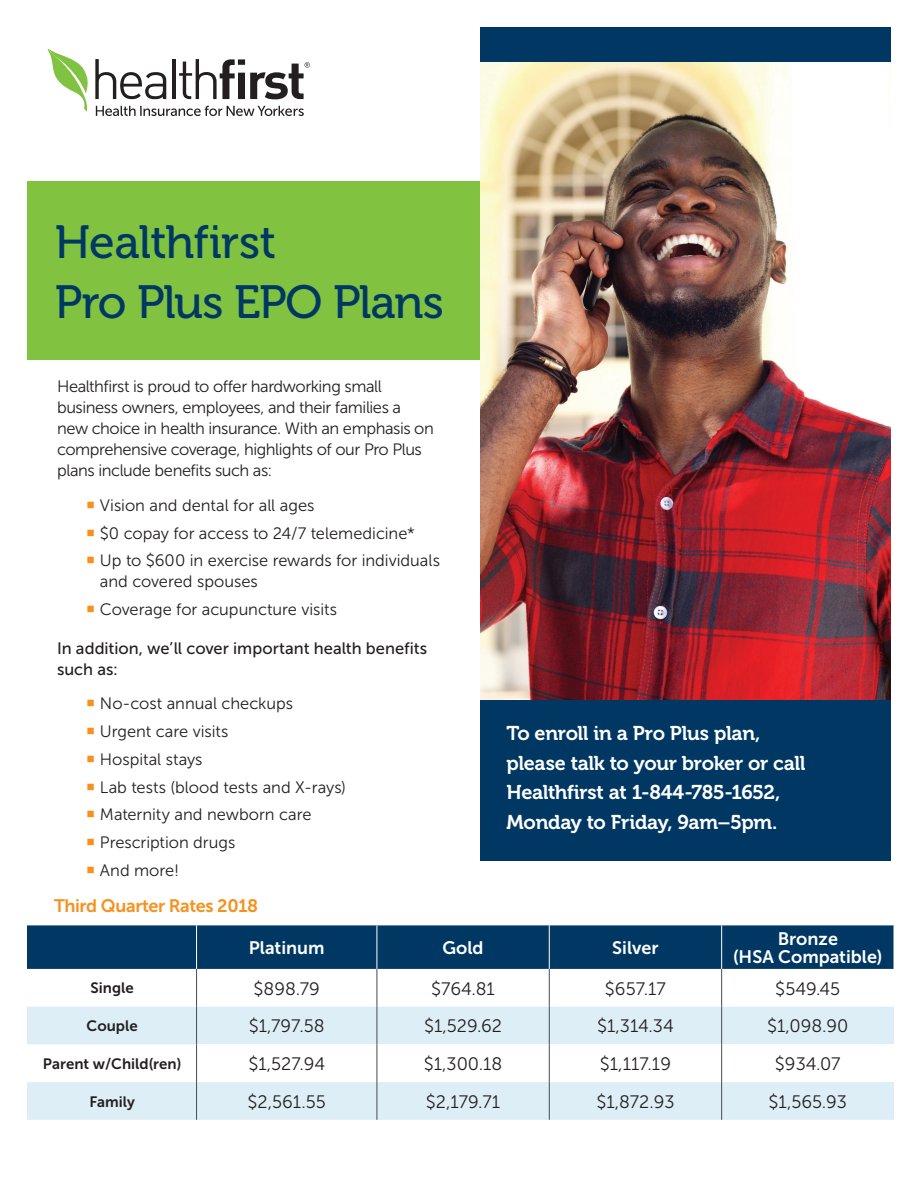
<style>
.page{position:relative;width:918px;height:1188px;background:#fff}
.page>*{position:absolute;margin:0;border:0;box-sizing:border-box;transform-origin:0 0}
.t1{font:46.5px/59.4px "Museo 500";letter-spacing:-.02em;color:#003863}
.t2{font:19.95px/29.8px "Museo 700";letter-spacing:-.02em;color:#fff}
.t3{font:18px "Museo Sans 300";color:#231f20}
.t4{font:18px/18px "Museo Sans 700";color:#fff;text-align:center}
.t5{font:18px "Museo Sans 700";letter-spacing:-.02em;color:#f6911e}
.t6{font:16.5px/21px "Museo Sans 300";letter-spacing:-.015em;color:#231f20}
.t7{font:16.5px/21px "Museo Sans 500";color:#231f20}
.t8{font:15px "Museo Sans 700";color:#231f20}
.s1{color:#f6911e}
</style>
<div class="page">
<div style="left:27px;top:181px;width:864px;height:179px;background:#81c340"></div>
<div style="left:481px;top:27px;width:410px;height:834px;background:#003863"></div>
<svg style="left:47px;top:49px;width:41px;height:63px"></svg>
<svg style="left:95px;top:59px;width:71px;height:40px"></svg>
<hr style="left:172px;top:59px;width:4px;height:40px;background:#231f20">
<svg style="left:179px;top:59px;width:131px;height:40px"></svg>
<svg style="left:96px;top:106px;width:208px;height:10px"></svg>
<img style="left:481px;top:63px;width:410px;height:637px">
<div style="left:27px;top:925px;width:867px;height:44px;background:#003863"></div>
<svg style="left:27px;top:1007px;width:867px;height:113px;background:#e0eff6"></svg>
<svg style="left:197px;top:1044px;width:697px;height:38px"></svg>
<hr style="left:196px;top:969px;width:1px;height:38px;background:#464b54">
<hr style="left:377px;top:969px;width:1px;height:38px;background:#464b54">
<hr style="left:549px;top:969px;width:1px;height:38px;background:#464b54">
<hr style="left:721px;top:969px;width:1px;height:38px;background:#464b54">
<hr style="left:196px;top:925px;width:1px;height:44px;background:#fff">
<hr style="left:377px;top:925px;width:1px;height:44px;background:#fff">
<hr style="left:549px;top:925px;width:1px;height:44px;background:#fff">
<hr style="left:721px;top:925px;width:1px;height:44px;background:#fff">
<hr style="left:196px;top:1007px;width:1px;height:37px;background:#464b54">
<hr style="left:196px;top:1044px;width:1px;height:38px;background:#464b54">
<hr style="left:196px;top:1082px;width:1px;height:38px;background:#464b54">
<hr style="left:377px;top:1007px;width:1px;height:37px;background:#464b54">
<hr style="left:377px;top:1044px;width:1px;height:38px;background:#464b54">
<hr style="left:377px;top:1082px;width:1px;height:38px;background:#464b54">
<hr style="left:549px;top:1007px;width:1px;height:37px;background:#464b54">
<hr style="left:549px;top:1044px;width:1px;height:38px;background:#464b54">
<hr style="left:549px;top:1082px;width:1px;height:38px;background:#464b54">
<hr style="left:721px;top:1007px;width:1px;height:37px;background:#464b54">
<hr style="left:721px;top:1044px;width:1px;height:38px;background:#464b54">
<hr style="left:721px;top:1082px;width:1px;height:38px;background:#464b54">
<p class="t1" style="left:55px;top:214px;width:391px">Healthfirst<br>Pro Plus EPO Plans</p>
<p class="t6" style="left:57px;top:376px;width:378px">Healthfirst is proud to offer hardworking small business owners, employees, and their families a new choice in health insurance. With an emphasis on comprehensive coverage, highlights of our Pro Plus plans include benefits such as:</p>
<p class="t6" style="left:86px;top:495px;width:230px"><span class="s1">○</span> Vision and dental for all ages</p>
<p class="t6" style="left:86px;top:523px;width:330px"><span class="s1">○</span> $0 copay for access to 24/7 telemedicine*</p>
<p class="t6" style="left:100px;top:550px;width:342px;text-indent:-14px"><span class="s1">○</span> Up to $600 in exercise rewards for individuals and covered spouses</p>
<p class="t6" style="left:86px;top:599px;width:252px"><span class="s1">○</span> Coverage for acupuncture visits</p>
<p class="t7" style="left:57px;top:638px;width:372px">In addition, we’ll cover important health benefits such as:</p>
<p class="t6" style="left:86px;top:693px;width:208px"><span class="s1">○</span> No-cost annual checkups</p>
<p class="t6" style="left:86px;top:721px;width:144px"><span class="s1">○</span> Urgent care visits</p>
<p class="t6" style="left:86px;top:749px;width:118px"><span class="s1">○</span> Hospital stays</p>
<p class="t6" style="left:86px;top:776px;width:261px"><span class="s1">○</span> Lab tests (blood tests and X-rays)</p>
<p class="t6" style="left:86px;top:804px;width:227px"><span class="s1">○</span> Maternity and newborn care</p>
<p class="t6" style="left:86px;top:832px;width:151px"><span class="s1">○</span> Prescription drugs</p>
<p class="t6" style="left:86px;top:860px;width:94px"><span class="s1">○</span> And more!</p>
<p class="t2" style="left:507px;top:718px;width:301px">To enroll in a Pro Plus plan, please talk to your broker or call<br>Healthfirst at 1-844-785-1652,<br>Monday to Friday, 9am–5pm.</p>
<p class="t5" style="left:54px;top:895px;width:206px">Third Quarter Rates 2018</p>
<p class="t4" style="left:249px;top:939px;width:77px">Platinum</p>
<p class="t4" style="left:443px;top:939px;width:43px">Gold</p>
<p class="t4" style="left:612px;top:939px;width:48px">Silver</p>
<p class="t4" style="left:733px;top:930px;width:151px">Bronze<br>(HSA Compatible)</p>
<p class="t8" style="left:91px;top:980px;width:45px">Single</p>
<p class="t3" style="left:254px;top:979px;width:68px">$898.79</p>
<p class="t3" style="left:431px;top:979px;width:65px">$764.81</p>
<p class="t3" style="left:605px;top:979px;width:63px">$657.17</p>
<p class="t3" style="left:775px;top:979px;width:66px">$549.45</p>
<p class="t8" style="left:87px;top:1018px;width:52px">Couple</p>
<p class="t3" style="left:249px;top:1016px;width:77px">$1,797.58</p>
<p class="t3" style="left:424px;top:1016px;width:79px">$1,529.62</p>
<p class="t3" style="left:597px;top:1016px;width:78px">$1,314.34</p>
<p class="t3" style="left:767px;top:1016px;width:83px">$1,098.90</p>
<p class="t8" style="left:43px;top:1055px;width:140px">Parent w/Child(ren)</p>
<p class="t3" style="left:248px;top:1054px;width:78px">$1,527.94</p>
<p class="t3" style="left:424px;top:1054px;width:80px">$1,300.18</p>
<p class="t3" style="left:600px;top:1054px;width:73px">$1,117.19</p>
<p class="t3" style="left:775px;top:1054px;width:67px">$934.07</p>
<p class="t8" style="left:89px;top:1093px;width:47px">Family</p>
<p class="t3" style="left:248px;top:1092px;width:80px">$2,561.55</p>
<p class="t3" style="left:426px;top:1092px;width:76px">$2,179.71</p>
<p class="t3" style="left:596px;top:1092px;width:80px">$1,872.93</p>
<p class="t3" style="left:769px;top:1092px;width:80px">$1,565.93</p>
</div>
